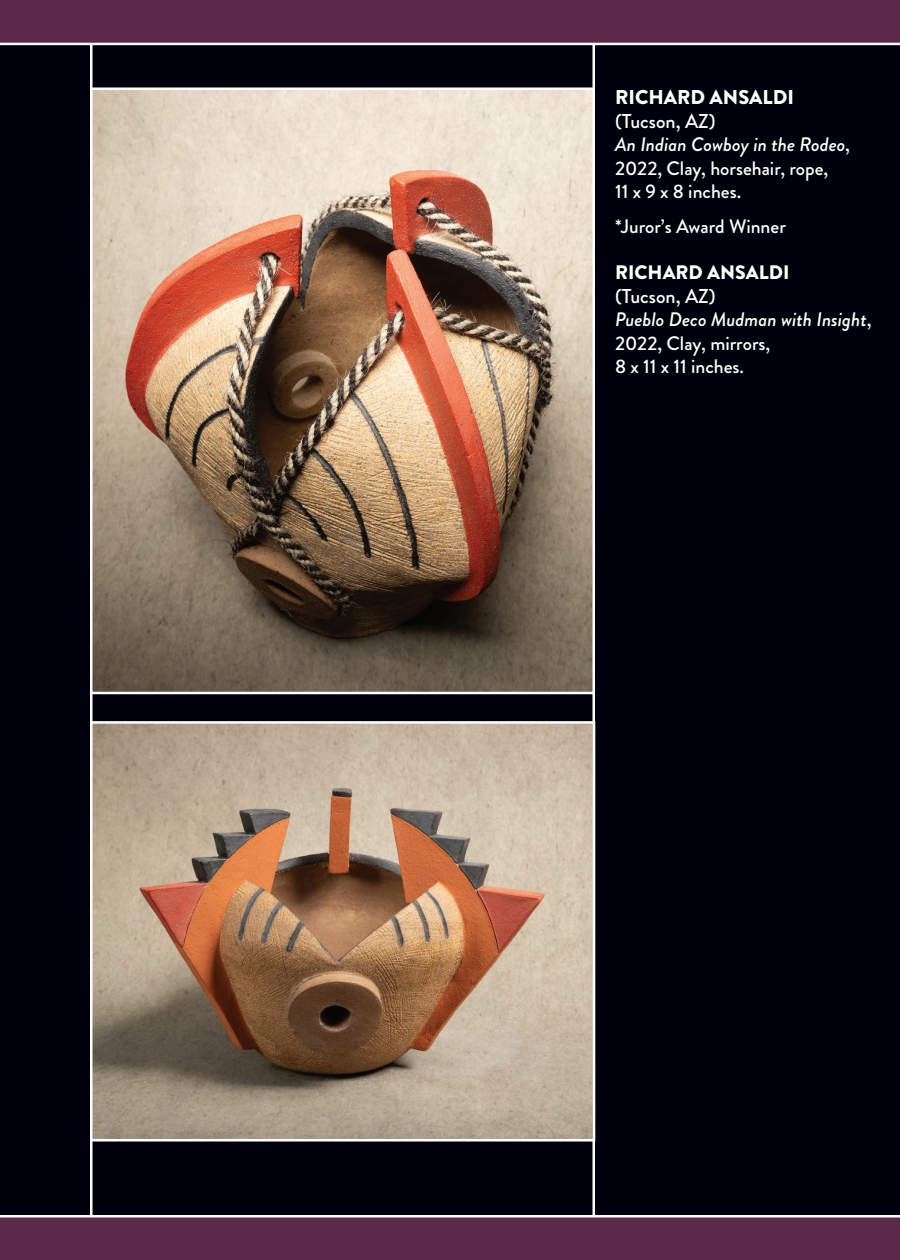
<style>
.page{position:relative;width:900px;height:1260px;background:#fff}
.page>*{position:absolute;margin:0;border:0;box-sizing:border-box;transform-origin:0 0}
.t1{font:500 20px "Brandon Grotesque";color:#fff}
.t2{font:900 20px "Brandon Grotesque";color:#fff}
.t3{font:500 19.5px/23.5px "Brandon Grotesque";color:#fff}
.t4{font:900 19.5px "Brandon Grotesque";color:#fff}
.s1{font-style:italic}
</style>
<div class="page">
<div style="left:0;top:45px;width:900px;height:1174px;background:#00000c"></div>
<div style="left:0;top:0;width:900px;height:43px;background:#5b2849"></div>
<div style="left:0;top:1217px;width:900px;height:43px;background:#5b2849"></div>
<hr style="left:0;top:1215px;width:900px;height:3px;background:#fff">
<hr style="left:90px;top:45px;width:2px;height:1172px;background:#fff">
<hr style="left:592px;top:45px;width:3px;height:1172px;background:#fff">
<img style="left:92px;top:86px;width:501px;height:610px">
<img style="left:92px;top:720px;width:504px;height:423px">
<p class="t2" style="left:615px;top:83px;width:181px">RICHARD ANSALDI</p>
<p class="t1" style="left:615px;top:107px;width:102px">(Tucson, AZ)</p>
<p class="t3" style="left:615px;top:133px;width:237px"><span class="s1">An Indian Cowboy in the Rodeo</span>,<br>2022, Clay, horsehair, rope,<br>11 x 9 x 8 inches.</p>
<p class="t3" style="left:615px;top:215px;width:172px">*Juror’s Award Winner</p>
<p class="t4" style="left:615px;top:258px;width:176px">RICHARD ANSALDI</p>
<p class="t1" style="left:615px;top:282px;width:102px">(Tucson, AZ)</p>
<p class="t3" style="left:615px;top:308px;width:258px"><span class="s1">Pueblo Deco Mudman with Insight</span>,<br>2022, Clay, mirrors,<br>8 x 11 x 11 inches.</p>
</div>
